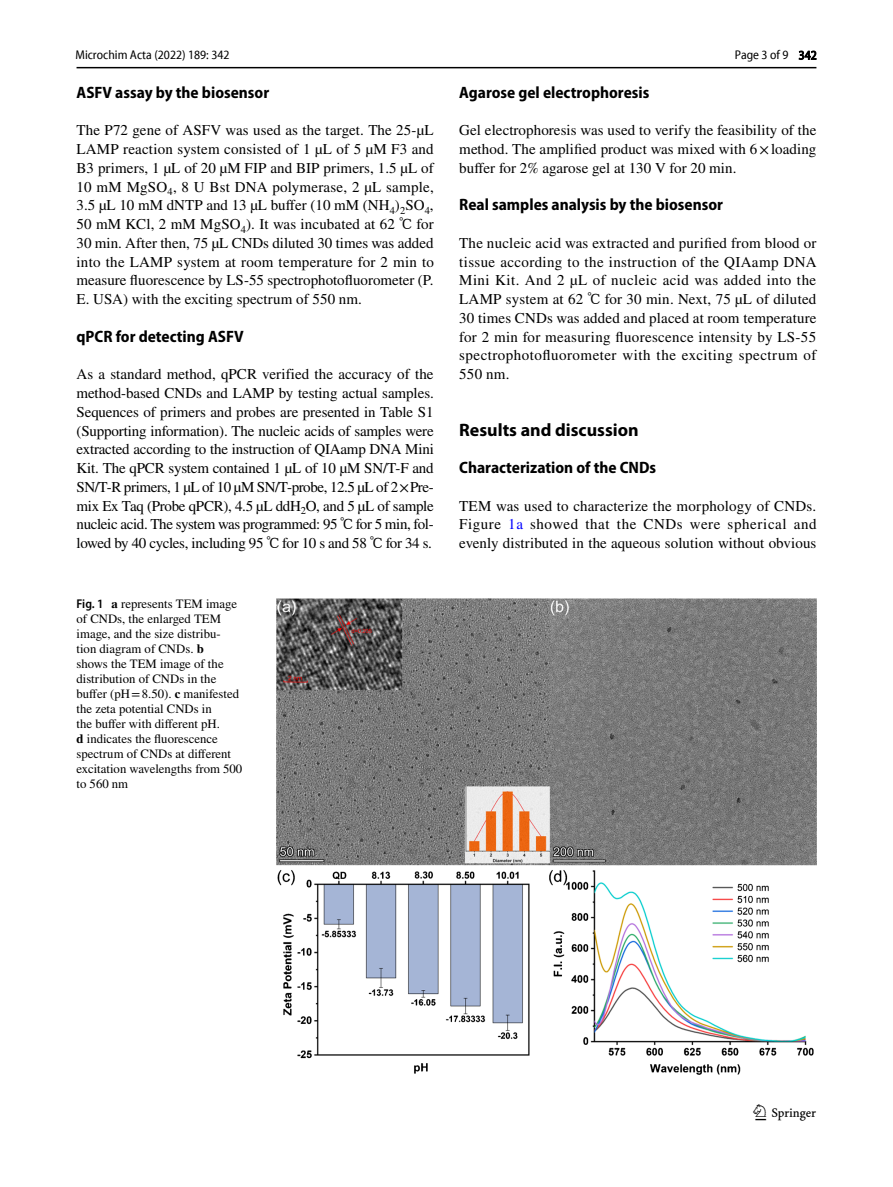
<style>
.page{position:relative;width:893px;height:1187px;background:#fff}
.page>*{position:absolute;margin:0;border:0;box-sizing:border-box;transform-origin:0 0}
.t1{font:22.5px "Springnew Regular 3";color:#000}
.t2{font:700 18px "Myriad Pro";color:#000}
.t3{font:700 semi-condensed 16.5px "Myriad Pro";color:#000}
.t4{font:15px/18.8px "STIX";letter-spacing:.005em;color:#000;text-align:justify}
.t5{font:12.75px/15px "STIX";color:#000}
.t6{font:semi-condensed 12.75px "Myriad Pro Unic";color:#000}
.s1{font-family:"Code 2000"}
.s2{font-family:"Myriad Pro";font-weight:600;font-stretch:semi-condensed}
.s3{font-weight:700}
.s4{color:#00f}
</style>
<div class="page">
<hr style="left:77px;top:67px;width:739px;height:1px;background:#000">
<img style="left:276px;top:599px;width:540px;height:474px">
<p class="t6" style="left:76px;top:50px;width:155px">Microchim Acta (2022) 189: 342</p>
<p class="t6" style="left:735px;top:50px;width:83px">Page 3 of 9 342</p>
<p class="t3" style="left:77px;top:83px;width:194px">ASFV assay by the biosensor</p>
<p class="t4" style="left:77px;top:122px;width:359px">The P72 gene of ASFV was used as the target. The 25-µL LAMP reaction system consisted of 1 µL of 5 µM F3 and B3 primers, 1 µL of 20 µM FIP and BIP primers, 1.5 µL of 10 mM MgSO<sub>4</sub>, 8 U Bst DNA polymerase, 2 µL sample, 3.5 µL 10 mM dNTP and 13 µL buffer (10 mM (NH<sub>4</sub>)<sub>2</sub>SO<sub>4</sub>, 50 mM KCl, 2 mM MgSO<sub>4</sub>). It was incubated at 62 <span class="s1">℃</span> for 30 min. After then, 75 µL CNDs diluted 30 times was added into the LAMP system at room temperature for 2 min to measure fluorescence by LS-55 spectrophotofluorometer (P.<br>E. USA) with the exciting spectrum of 550 nm.</p>
<p class="t3" style="left:77px;top:327px;width:169px">qPCR for detecting ASFV</p>
<p class="t4" style="left:77px;top:366px;width:359px">As a standard method, qPCR verified the accuracy of the method-based CNDs and LAMP by testing actual samples.<br>Sequences of primers and probes are presented in Table S1 (Supporting information). The nucleic acids of samples were extracted according to the instruction of QIAamp DNA Mini Kit. The qPCR system contained 1 µL of 10 µM SN/T-F and SN/T-R primers, 1 µL of 10 µM SN/T-probe, 12.5 µL of 2×Pre&shy;mix Ex Taq (Probe qPCR), 4.5 µL ddH<sub>2</sub>O, and 5 µL of sample nucleic acid. The system was programmed: 95 <span class="s1">℃</span> for 5 min, fol&shy;lowed by 40 cycles, including 95 <span class="s1">℃</span> for 10 s and 58 <span class="s1">℃</span> for 34 s.</p>
<p class="t5" style="left:77px;top:597px;width:167px"><span class="s2">Fig. 1</span> <span class="s3">a</span> represents TEM image of CNDs, the enlarged TEM image, and the size distribu&shy;tion diagram of CNDs. <span class="s3">b<br></span>shows the TEM image of the distribution of CNDs in the buffer (pH=8.50). <span class="s3">c</span> manifested the zeta potential CNDs in<br>the buffer with different pH.<br><span class="s3">d</span> indicates the fluorescence spectrum of CNDs at different excitation wavelengths from 500 to 560 nm</p>
<p class="t3" style="left:459px;top:83px;width:192px">Agarose gel electrophoresis</p>
<p class="t4" style="left:459px;top:122px;width:359px">Gel electrophoresis was used to verify the feasibility of the method. The amplified product was mixed with 6×loading buffer for 2% agarose gel at 130 V for 20 min.</p>
<p class="t3" style="left:459px;top:196px;width:265px">Real samples analysis by the biosensor</p>
<p class="t4" style="left:459px;top:234px;width:359px">The nucleic acid was extracted and purified from blood or tissue according to the instruction of the QIAamp DNA Mini Kit. And 2 µL of nucleic acid was added into the LAMP system at 62 <span class="s1">℃</span> for 30 min. Next, 75 µL of diluted 30 times CNDs was added and placed at room temperature for 2 min for measuring fluorescence intensity by LS-55 spectrophotofluorometer with the exciting spectrum of 550 nm.</p>
<p class="t2" style="left:459px;top:417px;width:181px">Results and discussion</p>
<p class="t3" style="left:459px;top:458px;width:198px">Characterization of the CNDs</p>
<p class="t4" style="left:459px;top:497px;width:359px">TEM was used to characterize the morphology of CNDs.<br>Figure <span class="s4">1a</span> showed that the CNDs were spherical and evenly distributed in the aqueous solution without obvious</p>
<h1 class="t1" style="left:755px;top:1104px;width:62px">1 3</h1>
</div>
